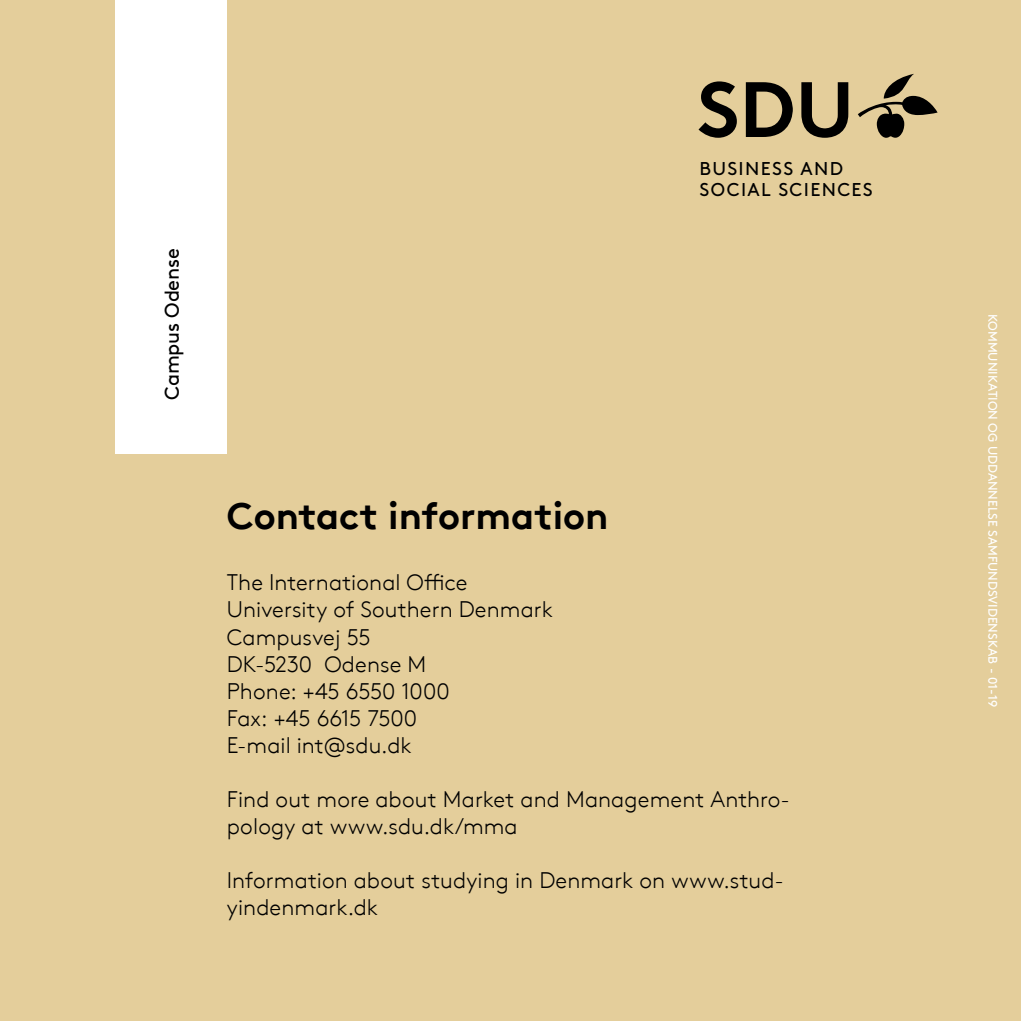
<style>
.page{position:relative;width:1021px;height:1021px;background:#fff}
.page>*{position:absolute;margin:0;border:0;box-sizing:border-box;transform-origin:0 0}
.Overskrift_1{font:700 37.5px "Brown TT";color:#000}
.Almindelig_tekst{font:300 22.5px/27px "Brown TT";letter-spacing:.005em;color:#000}
.Almindelig_tekst-2{font:300 22.5px "Brown TT";letter-spacing:-.02em;color:#000}
.lille_tekst_forside{font:20px "Brown Pro TT";letter-spacing:-.01em;color:#000}
.t1{font:18.5px/20.8px "Brown TT";letter-spacing:.075em;color:#000}
.t2{font:12.5px "Brown TT";color:#fff}
</style>
<div class="page">
<div style="left:0;top:0;width:1020px;height:1020px;background:#e4ce9b"></div>
<div style="left:115px;top:0;width:112px;height:454px;background:#fff"></div>
<svg style="left:698px;top:74px;width:239px;height:64px"></svg>
<p class="lille_tekst_forside" style="left:156px;top:400px;width:153px;rotate:-90deg">Campus Odense</p>
<p class="t1" style="left:699px;top:159px;width:175px">BUSINESS AND<br>SOCIAL SCIENCES</p>
<p class="Overskrift_1" style="left:227px;top:493px;width:383px">Contact information</p>
<p class="Almindelig_tekst" style="left:227px;top:569px;width:242px">The International Office</p>
<p class="Almindelig_tekst" style="left:227px;top:596px;width:327px">University of Southern Denmark</p>
<p class="Almindelig_tekst" style="left:227px;top:623px;width:145px">Campusvej 55</p>
<p class="Almindelig_tekst" style="left:227px;top:650px;width:201px">DK-5230 Odense M</p>
<p class="Almindelig_tekst" style="left:227px;top:677px;width:224px">Phone: +45 6550 1000</p>
<p class="Almindelig_tekst-2" style="left:227px;top:705px;width:192px">Fax: +45 6615 7500</p>
<p class="Almindelig_tekst" style="left:227px;top:731px;width:186px">E-mail int@sdu.dk</p>
<p class="Almindelig_tekst" style="left:227px;top:785px;width:564px">Find out more about Market and Management Anthro&shy;pology at www.sdu.dk/mma</p>
<p class="Almindelig_tekst" style="left:227px;top:866px;width:558px">Information about studying in Denmark on www.stud&shy;yindenmark.dk</p>
<p class="t2" style="left:1000px;top:314px;width:395px;rotate:90deg">KOMMUNIKATION OG UDDANNELSE SAMFUNDSVIDENSKAB - 01-19</p>
</div>
